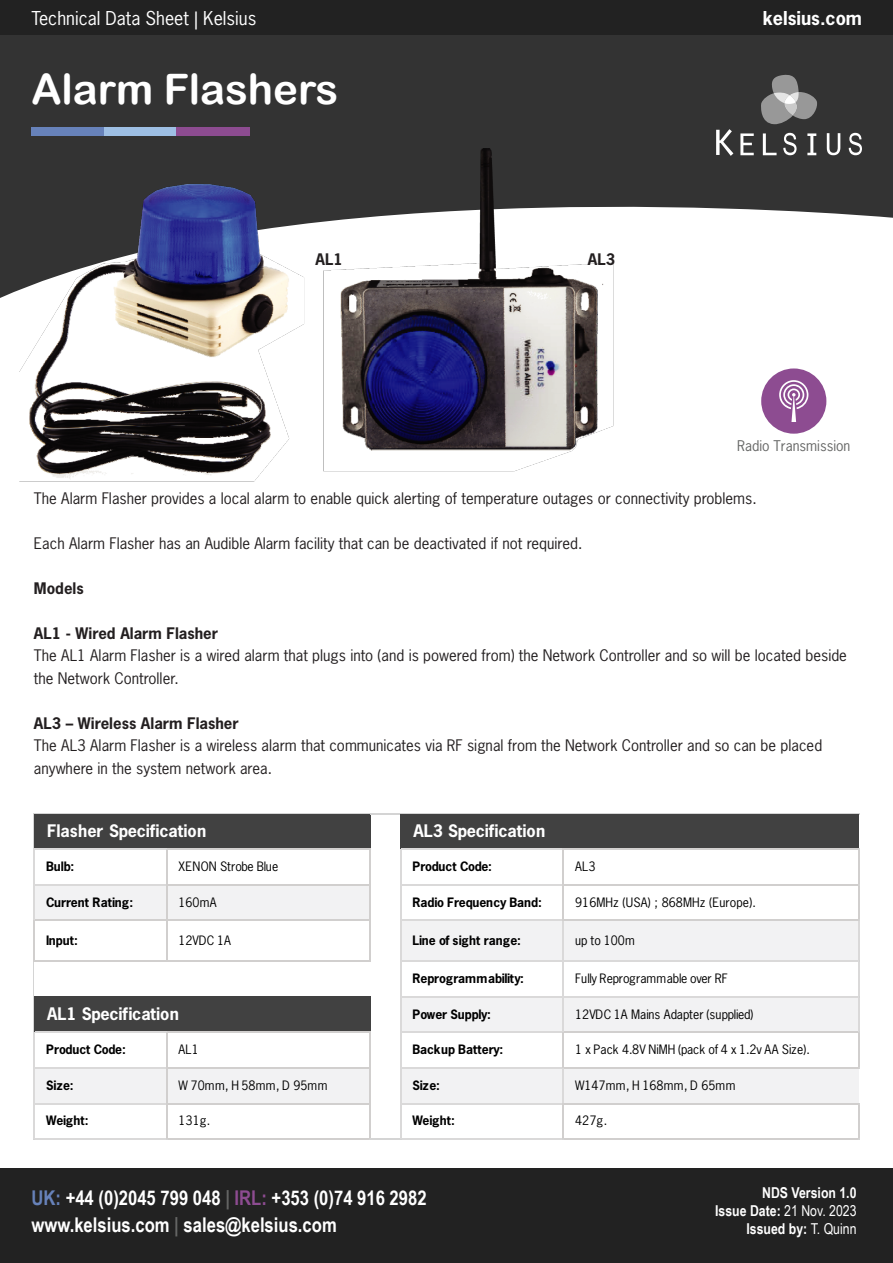
<style>
.page{position:relative;width:893px;height:1263px;background:#333}
.page>*{position:absolute;margin:0;border:0;box-sizing:border-box;transform-origin:0 0}
.t1{font:42px "Arial Rounded MT Bold";color:#fff}
.t2{font:700 20.25px/27px "Arial Narrow";color:#fff}
.t3{font:18px "News Gothic Std";color:#fff}
.t4{font:700 18px "News Gothic Std";color:#fff}
.t5{font:700 16.35px "News Gothic Std";letter-spacing:-.005em;color:#fff}
.t6{font:15px/22.5px "News Gothic Std";color:#231f20}
.t7{font:700 15px "News Gothic Std";color:#231f20}
.t8{font:700 15px/18px "Arial Narrow";color:#fff;text-align:right}
.t9{font:13.95px "News Gothic Std";color:#666766}
.t10{font:12.15px "News Gothic Std";letter-spacing:.005em;color:#000}
.t11{font:700 12.15px "News Gothic Std";letter-spacing:-.01em;color:#000}
.t12{font:700 12.15px "News Gothic Std";letter-spacing:-.03em;color:#000}
.s1{color:#6782ba}
.s2{color:#666766}
.s3{color:#8d4c91}
.s4{font-weight:400}
</style>
<div class="page">
<div style="left:0;top:0;width:893px;height:34px;background:#222"></div>
<div style="left:0;top:206px;width:893px;height:962px;background:#fff"></div>
<div style="left:761px;top:368px;width:65px;height:66px;background:#8d4c91;border-radius:50%"></div>
<svg style="left:779px;top:380px;width:29px;height:42px"></svg>
<svg style="left:716px;top:129px;width:17px;height:27px"></svg>
<svg style="left:740px;top:133px;width:14px;height:22px"></svg>
<svg style="left:763px;top:133px;width:13px;height:22px"></svg>
<svg style="left:807px;top:133px;width:9px;height:22px"></svg>
<svg style="left:827px;top:133px;width:13px;height:22px"></svg>
<svg style="left:849px;top:133px;width:13px;height:22px"></svg>
<svg style="left:783px;top:133px;width:14px;height:22px"></svg>
<svg style="left:761px;top:75px;width:56px;height:49px"></svg>
<div style="left:0;top:1168px;width:893px;height:95px;background:#222"></div>
<div style="left:31px;top:128px;width:74px;height:8px;background:#6782ba"></div>
<div style="left:104px;top:128px;width:74px;height:8px;background:#9ebfe4"></div>
<div style="left:176px;top:128px;width:74px;height:8px;background:#8d4c91"></div>
<img style="left:20px;top:148px;width:593px;height:334px">
<hr style="left:34px;top:813px;width:825px;height:1px;background:#d4d4d4">
<hr style="left:34px;top:813px;width:1px;height:327px;background:#d4d4d4">
<div style="left:35px;top:814px;width:336px;height:36px;background:#414141"></div>
<div style="left:400px;top:814px;width:459px;height:36px;background:#414141"></div>
<div style="left:35px;top:849px;width:824px;height:36px;background:#fff"></div>
<div style="left:35px;top:884px;width:336px;height:37px;background:#f2f2f3"></div>
<div style="left:370px;top:884px;width:489px;height:37px;background:#fff"></div>
<div style="left:35px;top:920px;width:366px;height:42px;background:#fff"></div>
<div style="left:400px;top:920px;width:459px;height:42px;background:#f2f2f3"></div>
<div style="left:35px;top:961px;width:824px;height:36px;background:#fff"></div>
<div style="left:35px;top:996px;width:336px;height:37px;background:#414141"></div>
<div style="left:400px;top:996px;width:459px;height:37px;background:#f2f2f3"></div>
<div style="left:35px;top:1032px;width:824px;height:36px;background:#fff"></div>
<div style="left:35px;top:1067px;width:336px;height:37px;background:#f2f2f3"></div>
<div style="left:370px;top:1067px;width:31px;height:37px;background:#fff"></div>
<div style="left:400px;top:1067px;width:459px;height:37px;background:#f2f2f3"></div>
<div style="left:35px;top:1103px;width:336px;height:37px;background:#fff"></div>
<div style="left:400px;top:1103px;width:459px;height:37px;background:#fff"></div>
<hr style="left:35px;top:849px;width:131px;height:1px;background:#dad9d9">
<hr style="left:167px;top:849px;width:204px;height:1px;background:#d1cfce">
<hr style="left:401px;top:849px;width:162px;height:1px;background:#dad9d9">
<hr style="left:564px;top:849px;width:295px;height:1px;background:#d1cfce">
<hr style="left:35px;top:884px;width:131px;height:1px;background:#dad9d9">
<hr style="left:167px;top:884px;width:204px;height:1px;background:#d1cfce">
<hr style="left:401px;top:884px;width:162px;height:1px;background:#dad9d9">
<hr style="left:564px;top:884px;width:295px;height:1px;background:#d1cfce">
<hr style="left:34px;top:849px;width:1px;height:71px;background:#dad9d9">
<hr style="left:35px;top:920px;width:336px;height:1px;background:#d1cfce">
<hr style="left:401px;top:920px;width:162px;height:1px;background:#dad9d9">
<hr style="left:563px;top:849px;width:1px;height:72px;background:#d1cfce">
<hr style="left:564px;top:920px;width:295px;height:1px;background:#d1cfce">
<hr style="left:858px;top:850px;width:1px;height:71px;background:#d1cfce">
<hr style="left:34px;top:920px;width:1px;height:42px;background:#d1cfce">
<hr style="left:166px;top:849px;width:1px;height:113px;background:#d1cfce">
<hr style="left:35px;top:961px;width:336px;height:1px;background:#d1cfce">
<hr style="left:370px;top:850px;width:1px;height:112px;background:#d1cfce">
<hr style="left:401px;top:961px;width:458px;height:1px;background:#dad9d9">
<hr style="left:401px;top:996px;width:458px;height:1px;background:#dad9d9">
<hr style="left:35px;top:1032px;width:131px;height:1px;background:#dad9d9">
<hr style="left:167px;top:1032px;width:204px;height:1px;background:#d1cfce">
<hr style="left:401px;top:1032px;width:162px;height:1px;background:#dad9d9">
<hr style="left:563px;top:921px;width:1px;height:111px;background:#dad9d9">
<hr style="left:564px;top:1032px;width:295px;height:1px;background:#d1cfce">
<hr style="left:858px;top:921px;width:1px;height:111px;background:#dad9d9">
<hr style="left:35px;top:1067px;width:131px;height:1px;background:#dad9d9">
<hr style="left:167px;top:1067px;width:204px;height:1px;background:#d1cfce">
<hr style="left:401px;top:1067px;width:162px;height:1px;background:#dad9d9">
<hr style="left:563px;top:1032px;width:1px;height:36px;background:#d1cfce">
<hr style="left:564px;top:1067px;width:295px;height:1px;background:#d1cfce">
<hr style="left:858px;top:1033px;width:1px;height:35px;background:#d1cfce">
<hr style="left:35px;top:1103px;width:131px;height:1px;background:#dad9d9">
<hr style="left:167px;top:1103px;width:204px;height:1px;background:#d1cfce">
<hr style="left:401px;top:1103px;width:162px;height:1px;background:#dad9d9">
<hr style="left:563px;top:1068px;width:1px;height:35px;background:#dad9d9">
<hr style="left:564px;top:1103px;width:295px;height:1px;background:#d1cfce">
<hr style="left:34px;top:1032px;width:1px;height:108px;background:#dad9d9">
<hr style="left:35px;top:1139px;width:131px;height:1px;background:#dad9d9">
<hr style="left:166px;top:1032px;width:1px;height:108px;background:#d1cfce">
<hr style="left:167px;top:1139px;width:204px;height:1px;background:#d1cfce">
<hr style="left:370px;top:1033px;width:1px;height:107px;background:#d1cfce">
<hr style="left:400px;top:849px;width:1px;height:291px;background:#dad9d9">
<hr style="left:401px;top:1139px;width:162px;height:1px;background:#dad9d9">
<hr style="left:563px;top:1103px;width:1px;height:37px;background:#d1cfce">
<hr style="left:564px;top:1139px;width:295px;height:1px;background:#d1cfce">
<hr style="left:858px;top:1104px;width:1px;height:36px;background:#d1cfce">
<svg style="left:370px;top:1139px;width:31px;height:2px"></svg>
<p class="t3" style="left:31px;top:7px;width:226px">Technical Data Sheet | Kelsius</p>
<p class="t4" style="left:763px;top:7px;width:101px">kelsius.com</p>
<h1 class="t1" style="left:31px;top:64px;width:308px">Alarm Flashers</h1>
<p class="t7" style="left:315px;top:249px;width:29px">AL1</p>
<p class="t7" style="left:588px;top:249px;width:29px">AL3</p>
<p class="t9" style="left:737px;top:437px;width:115px">Radio Transmission</p>
<p class="t6" style="left:34px;top:487px;width:724px">The Alarm Flasher provides a local alarm to enable quick alerting of temperature outages or connectivity problems.</p>
<p class="t6" style="left:34px;top:532px;width:550px">Each Alarm Flasher has an Audible Alarm facility that can be deactivated if not required.</p>
<p class="t7" style="left:34px;top:578px;width:51px">Models</p>
<p class="t7" style="left:34px;top:623px;width:186px">AL1 - Wired Alarm Flasher</p>
<p class="t6" style="left:34px;top:644px;width:814px">The AL1 Alarm Flasher is a wired alarm that plugs into (and is powered from) the Network Controller and so will be located beside the Network Controller.</p>
<p class="t7" style="left:34px;top:713px;width:206px">AL3 – Wireless Alarm Flasher</p>
<p class="t6" style="left:34px;top:734px;width:790px">The AL3 Alarm Flasher is a wireless alarm that communicates via RF signal from the Network Controller and so can be placed anywhere in the system network area.</p>
<p class="t5" style="left:47px;top:819px;width:161px">Flasher Specification</p>
<p class="t5" style="left:413px;top:819px;width:133px">AL3 Specification</p>
<p class="t11" style="left:46px;top:858px;width:30px">Bulb:</p>
<p class="t10" style="left:178px;top:859px;width:101px">XENON Strobe Blue</p>
<p class="t12" style="left:412px;top:858px;width:81px">Product Code:</p>
<p class="t10" style="left:575px;top:859px;width:22px">AL3</p>
<p class="t11" style="left:46px;top:894px;width:89px">Current Rating:</p>
<p class="t10" style="left:178px;top:894px;width:40px">160mA</p>
<p class="t11" style="left:412px;top:894px;width:131px">Radio Frequency Band:</p>
<p class="t10" style="left:575px;top:894px;width:182px">916MHz (USA) ; 868MHz (Europe).</p>
<p class="t11" style="left:46px;top:933px;width:33px">Input:</p>
<p class="t10" style="left:178px;top:933px;width:54px">12VDC 1A</p>
<p class="t11" style="left:412px;top:933px;width:110px">Line of sight range:</p>
<p class="t10" style="left:575px;top:933px;width:61px">up to 100m</p>
<p class="t11" style="left:412px;top:970px;width:113px">Reprogrammability:</p>
<p class="t10" style="left:575px;top:971px;width:154px">Fully Reprogrammable over RF</p>
<p class="t11" style="left:412px;top:1006px;width:80px">Power Supply:</p>
<p class="t10" style="left:575px;top:1006px;width:180px">12VDC 1A Mains Adapter (supplied)</p>
<p class="t12" style="left:46px;top:1041px;width:81px">Product Code:</p>
<p class="t10" style="left:178px;top:1042px;width:22px">AL1</p>
<p class="t11" style="left:412px;top:1041px;width:92px">Backup Battery:</p>
<p class="t10" style="left:575px;top:1042px;width:236px">1 x Pack 4.8V NiMH (pack of 4 x 1.2v AA Size).</p>
<p class="t11" style="left:46px;top:1077px;width:29px">Size:</p>
<p class="t10" style="left:178px;top:1077px;width:151px">W 70mm, H 58mm, D 95mm</p>
<p class="t11" style="left:412px;top:1077px;width:29px">Size:</p>
<p class="t10" style="left:575px;top:1077px;width:162px">W147mm, H 168mm, D 65mm</p>
<p class="t11" style="left:46px;top:1113px;width:44px">Weight:</p>
<p class="t10" style="left:178px;top:1113px;width:33px">131g.</p>
<p class="t11" style="left:412px;top:1113px;width:44px">Weight:</p>
<p class="t10" style="left:575px;top:1113px;width:33px">427g.</p>
<p class="t5" style="left:47px;top:1003px;width:133px">AL1 Specification</p>
<h2 class="t2" style="left:31px;top:1183px;width:397px"><span class="s1">UK:</span> +44 (0)2045 799 048 <span class="s2">|</span> <span class="s3">IRL:</span> +353 (0)74 916 2982 www.kelsius.com <span class="s2">|</span> sales@kelsius.com</h2>
<p class="t8" style="left:715px;top:1182px;width:143px">NDS Version 1.0<br>Issue Date: <span class="s4">21 Nov. 2023<br></span>Issued by: <span class="s4">T. Quinn</span></p>
</div>
